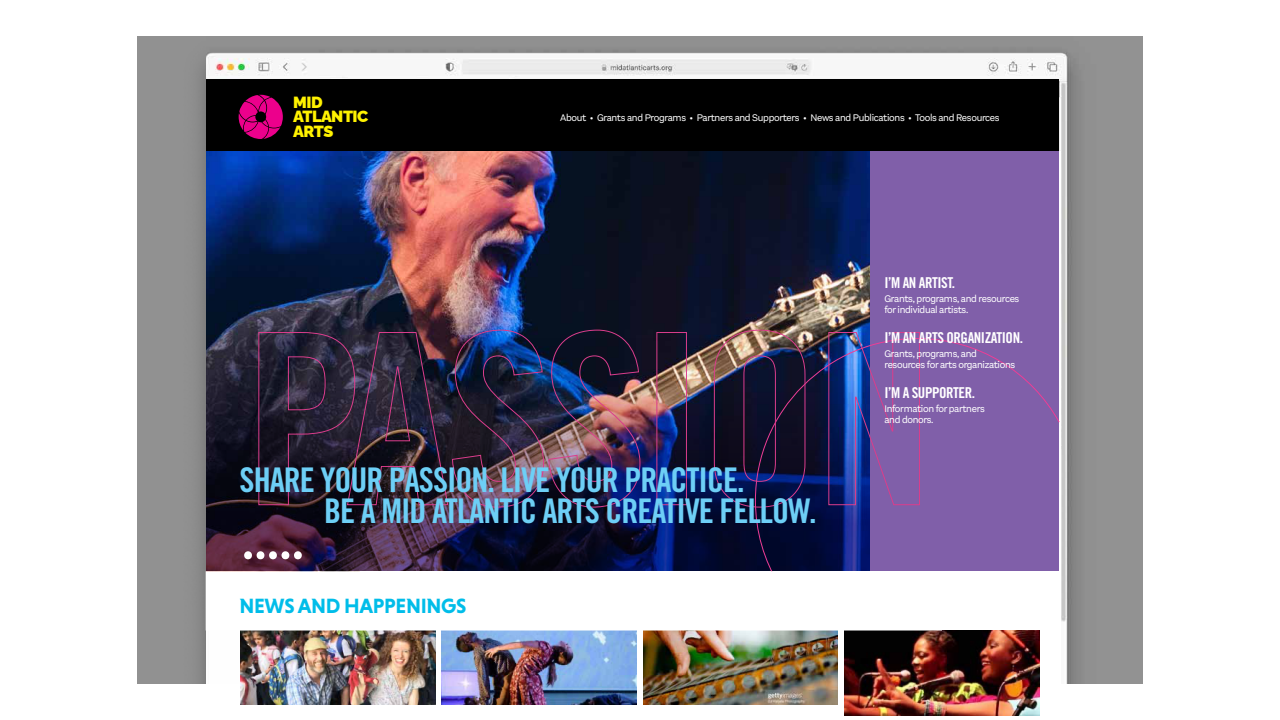
<style>
.page{position:relative;width:1280px;height:720px;background:#fff}
.page>*{position:absolute;margin:0;border:0;box-sizing:border-box;transform-origin:0 0}
.t1{font:70px "Minion Pro";color:#fff}
.t2{font:34px/31px "Trade Gothic Bold Cond Twenty";letter-spacing:-.03em;color:#6dcff6}
.t3{font:700 21px "Niveau Grotesk";letter-spacing:-.015em;color:#00bde9}
.t4{font:900 16.2px/14.3px "Raleway";letter-spacing:-.03em;color:#fff200}
.t5{font:15px "Trade Gothic Bold Cond Twenty";letter-spacing:-.03em;color:#fff}
.t6{font:10px/11px "Aestetico";letter-spacing:-.03em;color:#fff}
</style>
<div class="page">
<img style="left:206px;top:36px;width:936px;height:648px">
<div style="left:205px;top:80px;width:854px;height:491px;background:#000"></div>
<img style="left:240px;top:631px;width:195px;height:74px">
<img style="left:442px;top:631px;width:195px;height:74px">
<img style="left:643px;top:631px;width:195px;height:74px">
<img style="left:845px;top:631px;width:194px;height:84px">
<img style="left:206px;top:152px;width:664px;height:186px">
<div style="left:870px;top:152px;width:188px;height:419px;background:#805fa9"></div>
<svg style="left:206px;top:338px;width:548px;height:233px;background:#1e1632"></svg>
<svg style="left:239px;top:95px;width:44px;height:44px"></svg>
<div style="left:255px;top:111px;width:11px;height:11px;background:#000;border-radius:50%"></div>
<img style="left:138px;top:36px;width:68px;height:648px">
<div style="left:360px;top:571px;width:615px;height:48px;background:#fff"></div>
<svg style="left:754px;top:338px;width:307px;height:249px"></svg>
<img style="left:258px;top:329px;width:662px;height:179px">
<svg style="left:206px;top:571px;width:736px;height:60px"></svg>
<h3 class="t4" style="left:293px;top:95px;width:77px">MID<br>ATLANTIC<br>ARTS</h3>
<p class="t6" style="left:560px;top:112px;width:441px">About • Grants and Programs • Partners and Supporters • News and Publications • Tools and Resources</p>
<h3 class="t5" style="left:884px;top:273px;width:72px">I’M AN ARTIST.</h3>
<p class="t6" style="left:884px;top:293px;width:136px">Grants, programs, and resources for individual artists.</p>
<h3 class="t5" style="left:884px;top:328px;width:140px">I’M AN ARTS ORGANIZATION.</h3>
<p class="t6" style="left:884px;top:348px;width:132px">Grants, programs, and resources for arts organizations</p>
<h3 class="t5" style="left:884px;top:383px;width:92px">I’M A SUPPORTER.</h3>
<p class="t6" style="left:884px;top:403px;width:102px">Information for partners and donors.</p>
<h2 class="t2" style="left:324px;top:465px;width:494px;text-indent:-85px">SHARE YOUR PASSION. LIVE YOUR PRACTICE.<br>BE A MID ATLANTIC ARTS CREATIVE FELLOW.</h2>
<h1 class="t1" style="left:240px;top:489px;width:67px">.....</h1>
<h3 class="t3" style="left:239px;top:594px;width:229px">NEWS AND HAPPENINGS</h3>
</div>
